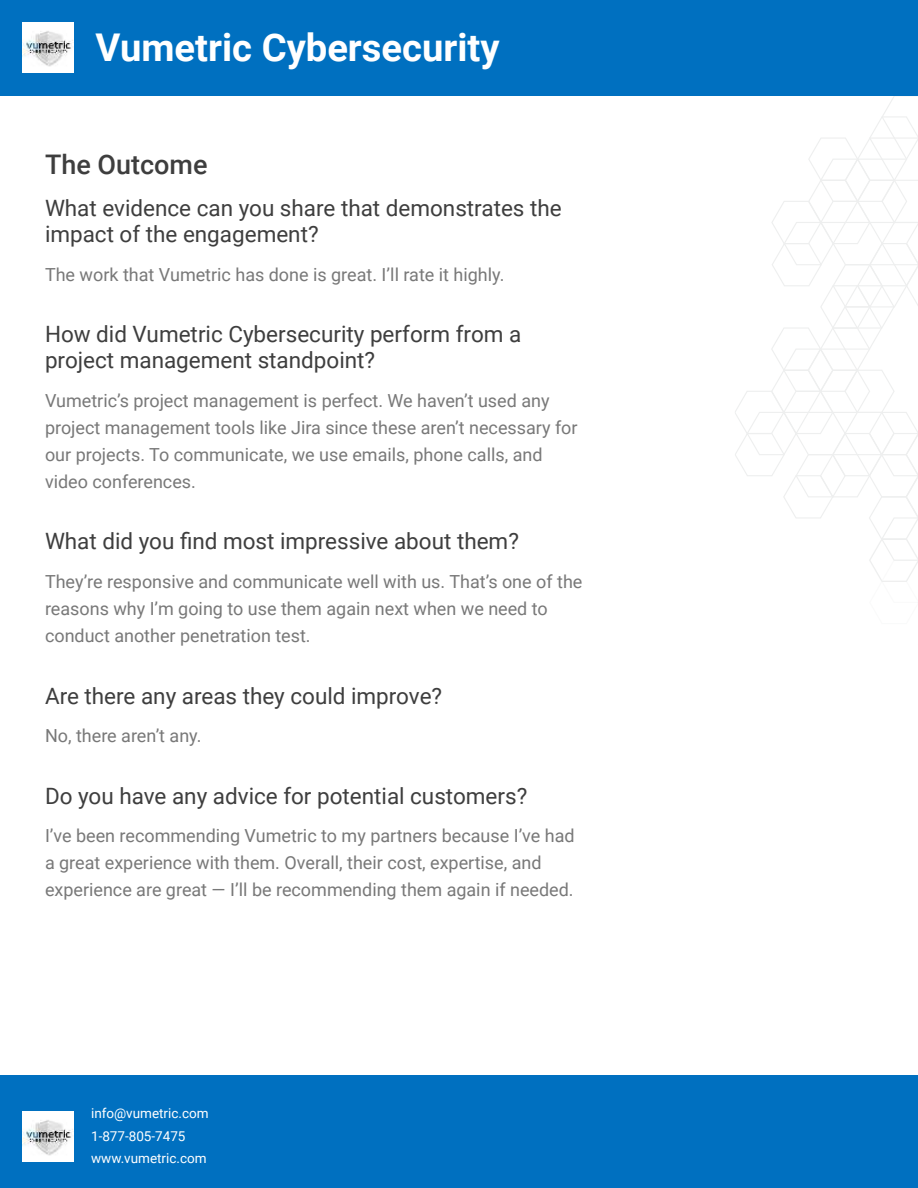
<style>
.page{position:relative;width:918px;height:1188px;background:#fff}
.page>*{position:absolute;margin:0;border:0;box-sizing:border-box;transform-origin:0 0}
.t1{font:700 38.25px "Roboto";color:#fff}
.t2{font:500 27px "Roboto";color:#3e3e3e}
.t3{font:22.5px/25.8px "Roboto";color:#3e3e3e}
.t4{font:18px/27px "Roboto";color:#787878}
.t5{font:13.5px/22.5px "Roboto";color:#fff}
</style>
<div class="page">
<svg style="left:735px;top:96px;width:183px;height:486px"></svg>
<div style="left:0;top:1076px;width:918px;height:112px;background:#0070c0"></div>
<img style="left:22px;top:1111px;width:51px;height:50px">
<div style="left:0;top:0;width:918px;height:96px;background:#0070c0"></div>
<img style="left:22px;top:23px;width:51px;height:50px">
<h1 class="t1" style="left:96px;top:32px;width:406px">Vumetric Cybersecurity</h1>
<h2 class="t2" style="left:45px;top:152px;width:164px">The Outcome</h2>
<p class="t3" style="left:45px;top:197px;width:518px">What evidence can you share that demonstrates the impact of the engagement?</p>
<p class="t4" style="left:45px;top:262px;width:461px">The work that Vumetric has done is great. I’ll rate it highly.</p>
<p class="t3" style="left:45px;top:323px;width:478px">How did Vumetric Cybersecurity perform from a project management standpoint?</p>
<p class="t4" style="left:45px;top:388px;width:534px">Vumetric’s project management is perfect. We haven’t used any project management tools like Jira since these aren’t necessary for our projects. To communicate, we use emails, phone calls, and video conferences.</p>
<p class="t3" style="left:45px;top:530px;width:475px">What did you find most impressive about them?</p>
<p class="t4" style="left:45px;top:569px;width:539px">They’re responsive and communicate well with us. That’s one of the reasons why I’m going to use them again next when we need to conduct another penetration test.</p>
<p class="t3" style="left:45px;top:684px;width:399px">Are there any areas they could improve?</p>
<p class="t4" style="left:45px;top:723px;width:158px">No, there aren’t any.</p>
<p class="t3" style="left:45px;top:784px;width:484px">Do you have any advice for potential customers?</p>
<p class="t4" style="left:45px;top:823px;width:531px">I’ve been recommending Vumetric to my partners because I’ve had a great experience with them. Overall, their cost, expertise, and experience are great — I’ll be recommending them again if needed.</p>
<p class="t5" style="left:91px;top:1103px;width:119px">info@vumetric.com<br>1-877-805-7475 www.vumetric.com</p>
</div>
